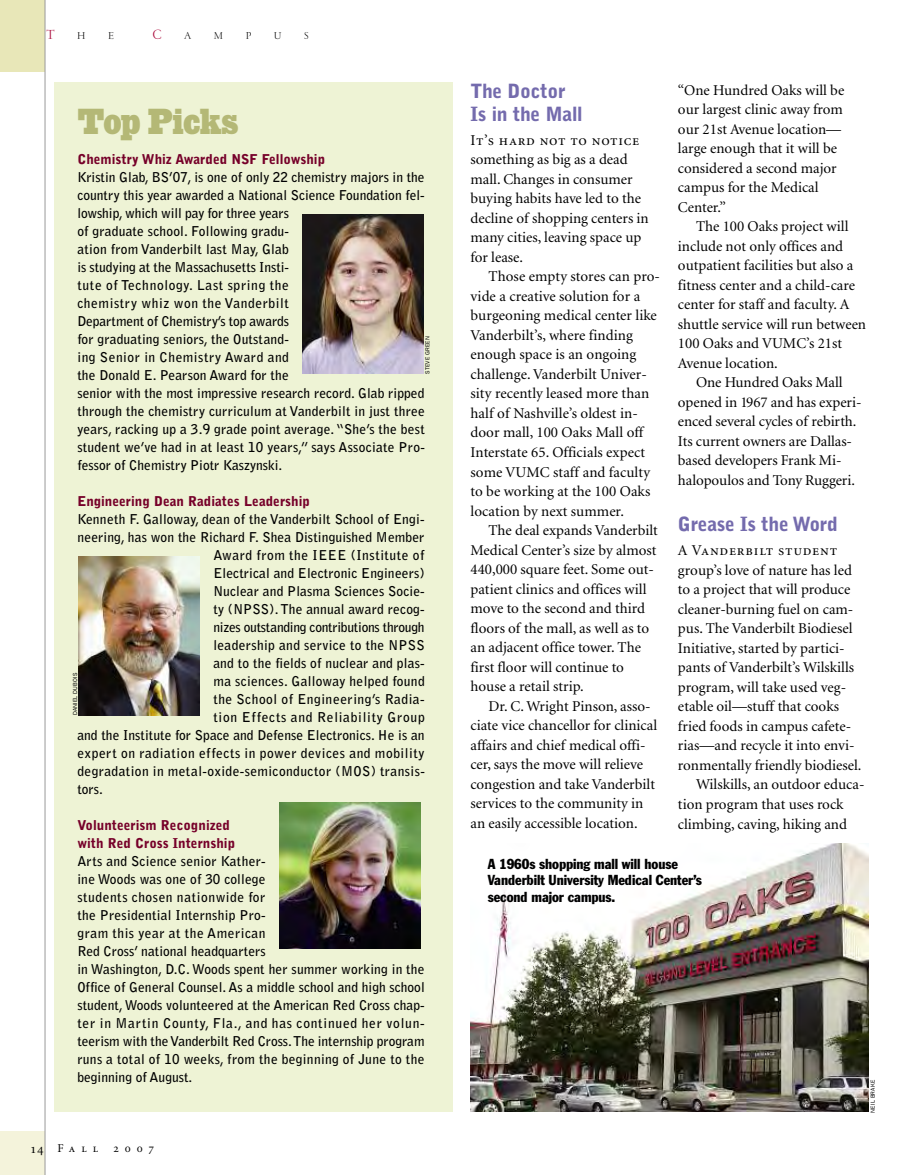
<style>
.page{position:relative;width:905px;height:1175px;background:#fff}
.page>*{position:absolute;margin:0;border:0;box-sizing:border-box;transform-origin:0 0}
.t1{font:36px "Giza Five Three";color:#b4b876}
.t2{font:900 19.5px/22.5px "Bell Gothic";letter-spacing:-.015em;color:#746bad}
.t3{font:15px/19.5px "Minion";color:#000}
.t4{font:15px "Minion Regular SC";letter-spacing:.05em;color:#000}
.t5{font:condensed 14.25px/16.5px "Franklin Gothic";letter-spacing:-.005em;color:#000}
.t6{font:700 13.5px/18px "Bell Gothic";letter-spacing:.01em;color:#000}
.t7{font:900 13.5px/18px "Bell Gothic";color:#760029}
.t8{font:700 13.5px "Bell Gothic";letter-spacing:.04em;color:#000}
.t9{font:700 13.5px "Bell Gothic";letter-spacing:.03em;color:#000}
.t10{font:700 13.5px "Bell Gothic";letter-spacing:-.02em;color:#000}
.t11{font:700 13.5px "Bell Gothic";letter-spacing:.035em;color:#000}
.t12{font:700 13.5px "Bell Gothic";letter-spacing:.055em;color:#000}
.t13{font:300 13.5px "Garamond";color:#a70034}
.t14{font:12px "Minion Regular SC";letter-spacing:.505em;color:#000}
.t15{font:300 10.2px "Garamond";color:#000}
.t16{font:6px "Franklin Gothic";letter-spacing:.03em;color:#000}
.s1{font-size:13.5px}
</style>
<div class="page">
<div style="left:0;top:0;width:45px;height:72px;background:#e8e7b8"></div>
<div style="left:0;top:1131px;width:45px;height:43px;background:#f4f3db"></div>
<hr style="left:45px;top:0;width:1px;height:1174px;background:#999">
<div style="left:54px;top:82px;width:398px;height:1030px;background:#eef3d5"></div>
<img style="left:302px;top:215px;width:121px;height:158px">
<img style="left:79px;top:556px;width:121px;height:159px">
<img style="left:279px;top:802px;width:142px;height:146px">
<img style="left:470px;top:843px;width:398px;height:268px">
<p class="t13" style="left:46px;top:27px;width:10px">T</p>
<p class="t15" style="left:77px;top:30px;width:10px">H</p>
<p class="t15" style="left:108px;top:30px;width:7px">E</p>
<p class="t13" style="left:153px;top:27px;width:10px">C</p>
<p class="t15" style="left:184px;top:30px;width:9px">A</p>
<p class="t15" style="left:214px;top:30px;width:11px">M</p>
<p class="t15" style="left:246px;top:30px;width:7px">P</p>
<p class="t15" style="left:274px;top:30px;width:9px">U</p>
<p class="t15" style="left:304px;top:30px;width:6px">S</p>
<h1 class="t1" style="left:78px;top:101px;width:162px">Top Picks</h1>
<p class="t7" style="left:77px;top:151px;width:249px">Chemistry Whiz Awarded NSF Fellowship</p>
<p class="t6" style="left:77px;top:169px;width:349px">Kristin Glab, BS’07, is one of only 22 chemistry majors in the country this year awarded a National Science Foundation fel&shy;lowship, which will pay for three years<br>of graduate school. Following gradu-<br>ation from Vanderbilt last May, Glab<br>is studying at the Massachusetts Insti-<br>tute of Technology. Last spring the<br>chemistry whiz won the Vanderbilt<br>Department of Chemistry’s top awards<br>for graduating seniors, the Outstand-<br>ing Senior in Chemistry Award and<br>the Donald E. Pearson Award for the<br>senior with the most impressive research record. Glab ripped through the chemistry curriculum at Vanderbilt in just three years, racking up a 3.9 grade point average. “She’s the best student we’ve had in at least 10 years,” says Associate Pro&shy;fessor of Chemistry Piotr Kaszynski.</p>
<p class="t7" style="left:77px;top:493px;width:234px">Engineering Dean Radiates Leadership</p>
<p class="t6" style="left:77px;top:511px;width:348px">Kenneth F. Galloway, dean of the Vanderbilt School of Engi-</p>
<p class="t6" style="left:77px;top:529px;width:348px">neering, has won the Richard F. Shea Distinguished Member</p>
<p class="t8" style="left:213px;top:550px;width:213px">Award from the IEEE (Institute of</p>
<p class="t6" style="left:213px;top:565px;width:213px">Electrical and Electronic Engineers)</p>
<p class="t6" style="left:213px;top:583px;width:213px">Nuclear and Plasma Sciences Socie-</p>
<p class="t6" style="left:213px;top:601px;width:213px">ty (NPSS). The annual award recog-</p>
<p class="t10" style="left:213px;top:622px;width:213px">nizes outstanding contributions through</p>
<p class="t6" style="left:213px;top:637px;width:213px">leadership and service to the NPSS</p>
<p class="t6" style="left:213px;top:655px;width:213px">and to the fields of nuclear and plas-</p>
<p class="t6" style="left:213px;top:673px;width:213px">ma sciences. Galloway helped found</p>
<p class="t11" style="left:213px;top:694px;width:213px">the School of Engineering’s Radia-</p>
<p class="t12" style="left:213px;top:712px;width:213px">tion Effects and Reliability Group</p>
<p class="t6" style="left:77px;top:727px;width:348px">and the Institute for Space and Defense Electronics. He is an</p>
<p class="t8" style="left:77px;top:748px;width:348px">expert on radiation effects in power devices and mobility</p>
<p class="t9" style="left:77px;top:766px;width:349px">degradation in metal-oxide-semiconductor (MOS) transis-</p>
<p class="t6" style="left:77px;top:781px;width:27px">tors.</p>
<p class="t7" style="left:77px;top:817px;width:159px">Volunteerism Recognized with Red Cross Internship</p>
<p class="t6" style="left:77px;top:853px;width:349px">Arts and Science senior Kather-<br>ine Woods was one of 30 college<br>students chosen nationwide for<br>the Presidential Internship Pro-<br>gram this year at the American<br>Red Cross’ national headquarters<br>in Washington, D.C. Woods spent her summer working in the Office of General Counsel. As a middle school and high school student, Woods volunteered at the American Red Cross chap&shy;ter in Martin County, Fla., and has continued her volun&shy;teerism with the Vanderbilt Red Cross. The internship program runs a total of 10 weeks, from the beginning of June to the beginning of August.</p>
<p class="t16" style="left:424px;top:374px;width:39px;rotate:-90deg">steve green</p>
<p class="t16" style="left:72px;top:715px;width:44px;rotate:-90deg">daniel dubois</p>
<p class="t14" style="left:31px;top:1143px;width:69px"><span class="s1">14</span> Fall</p>
<p class="t14" style="left:113px;top:1143px;width:42px">2007</p>
<h2 class="t2" style="left:470px;top:82px;width:114px">The Doctor<br>Is in the Mall</h2>
<p class="t4" style="left:470px;top:134px;width:170px">It’s hard not to notice</p>
<p class="t3" style="left:470px;top:151px;width:180px">something as big as a dead mall. Changes in consumer buying habits have led to the decline of shopping centers in many cities, leaving space up for lease.</p>
<p class="t3" style="left:470px;top:268px;width:191px;text-indent:18px">Those empty stores can pro&shy;vide a creative solution for a burgeoning medical center like<br>Vanderbilt’s, where finding enough space is an ongoing challenge. Vanderbilt Univer&shy;sity recently leased more than half of Nashville’s oldest in&shy;door mall, 100 Oaks Mall off<br>Interstate 65. Officials expect some VUMC staff and faculty to be working at the 100 Oaks location by next summer.</p>
<p class="t3" style="left:470px;top:521px;width:189px;text-indent:18px">The deal expands Vanderbilt<br>Medical Center’s size by almost<br>440,000 square feet. Some out&shy;patient clinics and offices will move to the second and third floors of the mall, as well as to an adjacent office tower. The first floor will continue to house a retail strip.</p>
<p class="t3" style="left:470px;top:697px;width:188px;text-indent:18px">Dr. C. Wright Pinson, asso&shy;ciate vice chancellor for clinical affairs and chief medical offi&shy;cer, says the move will relieve congestion and take Vanderbilt services to the community in an easily accessible location.</p>
<p class="t3" style="left:678px;top:81px;width:168px">“One Hundred Oaks will be our largest clinic away from our 21st Avenue location— large enough that it will be considered a second major campus for the Medical<br>Center.”</p>
<p class="t3" style="left:696px;top:218px;width:154px">The 100 Oaks project will</p>
<p class="t3" style="left:678px;top:237px;width:167px">include not only offices and</p>
<p class="t3" style="left:678px;top:257px;width:177px">outpatient facilities but also a</p>
<p class="t3" style="left:678px;top:276px;width:179px">fitness center and a child-care</p>
<p class="t3" style="left:678px;top:296px;width:173px">center for staff and faculty. A</p>
<p class="t3" style="left:678px;top:315px;width:190px">shuttle service will run between</p>
<p class="t3" style="left:678px;top:335px;width:166px">100 Oaks and VUMC’s 21st</p>
<p class="t3" style="left:678px;top:354px;width:101px">Avenue location.</p>
<p class="t3" style="left:696px;top:374px;width:148px">One Hundred Oaks Mall</p>
<p class="t3" style="left:678px;top:393px;width:185px">opened in 1967 and has experi-</p>
<p class="t3" style="left:678px;top:413px;width:180px">enced several cycles of rebirth.</p>
<p class="t3" style="left:678px;top:432px;width:176px">Its current owners are Dallas-</p>
<p class="t3" style="left:678px;top:452px;width:165px">based developers Frank Mi-</p>
<p class="t3" style="left:678px;top:471px;width:178px">halopoulos and Tony Ruggeri.</p>
<h2 class="t2" style="left:678px;top:514px;width:161px">Grease Is the Word</h2>
<p class="t4" style="left:678px;top:544px;width:161px">A Vanderbilt student</p>
<p class="t3" style="left:678px;top:561px;width:175px">group’s love of nature has led</p>
<p class="t3" style="left:678px;top:581px;width:174px">to a project that will produce</p>
<p class="t3" style="left:678px;top:600px;width:177px">cleaner-burning fuel on cam-</p>
<p class="t3" style="left:678px;top:620px;width:176px">pus. The Vanderbilt Biodiesel</p>
<p class="t3" style="left:678px;top:639px;width:168px">Initiative, started by partici-</p>
<p class="t3" style="left:678px;top:659px;width:178px">pants of Vanderbilt’s Wilskills</p>
<p class="t3" style="left:678px;top:678px;width:170px">program, will take used veg-</p>
<p class="t3" style="left:678px;top:698px;width:162px">etable oil—stuff that cooks</p>
<p class="t3" style="left:678px;top:717px;width:175px">fried foods in campus cafete-</p>
<p class="t3" style="left:678px;top:737px;width:178px">rias—and recycle it into envi-</p>
<p class="t3" style="left:678px;top:756px;width:185px">ronmentally friendly biodiesel.</p>
<p class="t3" style="left:696px;top:776px;width:170px">Wilskills, an outdoor educa-</p>
<p class="t3" style="left:678px;top:795px;width:167px">tion program that uses rock</p>
<p class="t3" style="left:678px;top:815px;width:170px">climbing, caving, hiking and</p>
<p class="t5" style="left:488px;top:856px;width:216px">A 1960s shopping mall will house<br>Vanderbilt University Medical Center’s second major campus.</p>
<p class="t16" style="left:869px;top:1112px;width:34px;rotate:-90deg">neil braKe</p>
</div>
